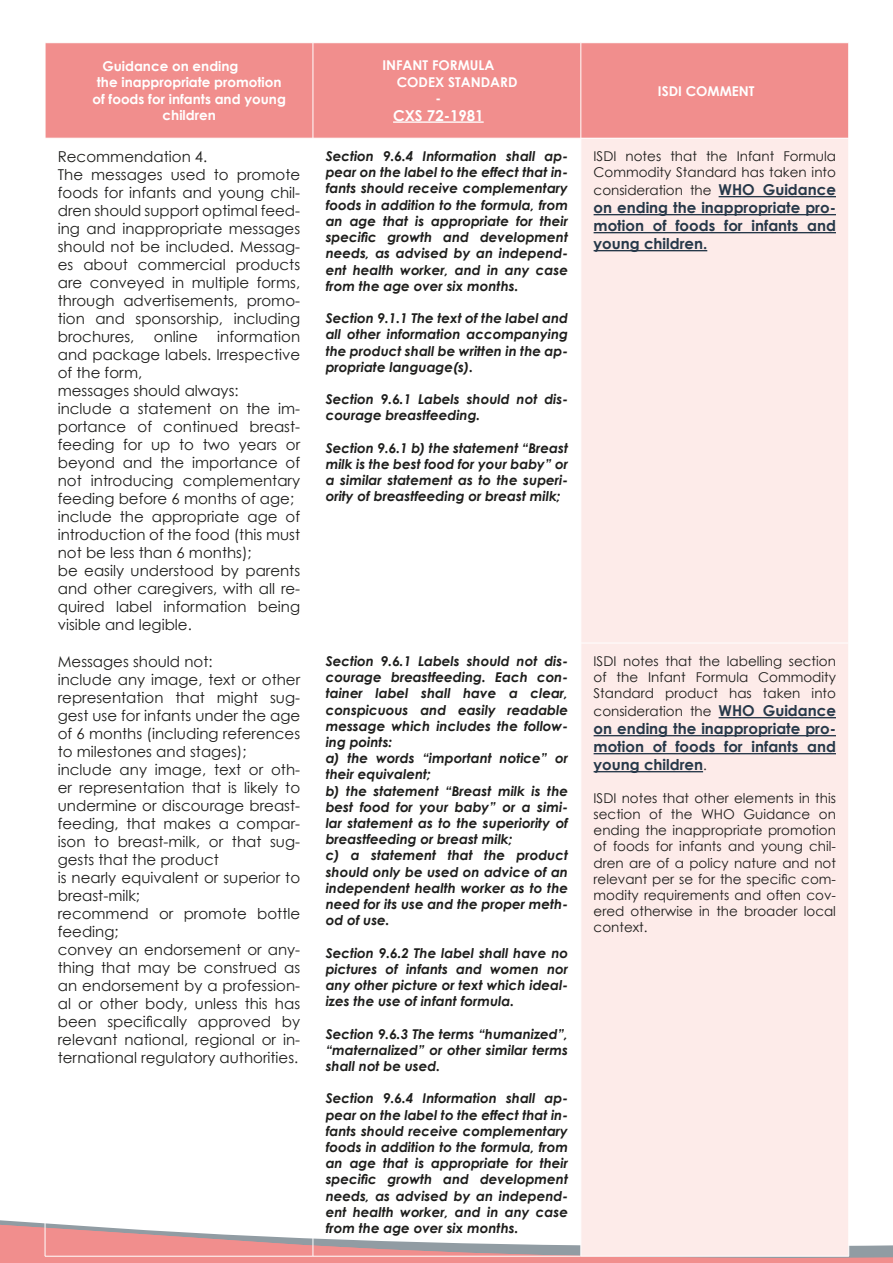
<style>
.page{position:relative;width:893px;height:1263px;background:#fff}
.page>*{position:absolute;margin:0;border:0;box-sizing:border-box;transform-origin:0 0}
.t1{font:15px/18px "Century Gothic";color:#1d1d1b}
.t2{font:700 15px/18px "Century Gothic";color:#263849;text-align:justify}
.t3{font:700 15px "Century Gothic";color:#fff}
.t4{font:italic 700 13.5px/16.2px "Century Gothic";color:#1d1d1b;text-align:justify}
.t5{font:13.5px/16.2px "Century Gothic";color:#1d1d1b;text-align:justify}
.t6{font:700 13.5px "Century Gothic";color:#fff}
.s1{font-weight:700;font-size:15px;color:#263849}
.s2{font-weight:400;font-size:13.5px;color:#1d1d1b}
</style>
<div class="page">
<svg style="left:0;top:1225px;width:893px;height:38px"></svg>
<div style="left:46px;top:43px;width:802px;height:95px;background:#f18e8d"></div>
<div style="left:582px;top:139px;width:266px;height:1117px;background:#fdebe9"></div>
<hr style="left:45px;top:643px;width:1px;height:613px;background:#fff">
<hr style="left:313px;top:643px;width:1px;height:613px;background:#fff">
<hr style="left:581px;top:643px;width:268px;height:1px;background:#fff">
<hr style="left:581px;top:643px;width:1px;height:613px;background:#fff">
<hr style="left:848px;top:643px;width:1px;height:613px;background:#fff">
<hr style="left:45px;top:1256px;width:268px;height:1px;background:#fff">
<hr style="left:313px;top:1256px;width:268px;height:1px;background:#fff">
<hr style="left:581px;top:1256px;width:268px;height:1px;background:#fff">
<hr style="left:313px;top:43px;width:1px;height:95px;background:#fff">
<hr style="left:581px;top:43px;width:1px;height:95px;background:#fff">
<hr style="left:393px;top:121px;width:91px;height:2px;background:#fff">
<hr style="left:719px;top:196px;width:117px;height:1px;background:#263849">
<hr style="left:594px;top:214px;width:242px;height:1px;background:#263849">
<hr style="left:594px;top:232px;width:242px;height:1px;background:#263849">
<hr style="left:594px;top:250px;width:113px;height:1px;background:#263849">
<hr style="left:719px;top:717px;width:117px;height:1px;background:#263849">
<hr style="left:594px;top:735px;width:242px;height:1px;background:#263849">
<hr style="left:594px;top:753px;width:242px;height:1px;background:#263849">
<hr style="left:594px;top:771px;width:109px;height:1px;background:#263849">
<p class="t6" style="left:102px;top:58px;width:138px">Guidance on ending</p>
<p class="t6" style="left:97px;top:74px;width:186px">the inappropriate promotion</p>
<p class="t6" style="left:92px;top:90px;width:195px">of foods for infants and young</p>
<p class="t6" style="left:163px;top:106px;width:55px">children</p>
<p class="t1" style="left:58px;top:148px;width:244px">Recommendation 4.<br>The messages used to promote foods for infants and young chil&shy;dren should support optimal feed&shy;ing and inappropriate messages should not be included. Messag&shy;es about commercial products are conveyed in multiple forms, through advertisements, promo&shy;tion and sponsorship, including brochures,</p>
<p class="t1" style="left:58px;top:328px;width:244px;text-indent:159px">information and package labels. Irrespective of the form,<br>messages should always:<br>include a statement on the im&shy;portance of continued breast&shy;feeding for up to two years or beyond and the importance of not introducing complementary feeding before 6 months of age; include the appropriate age of introduction of the food (this must not be less than 6 months);<br>be easily understood by parents and other caregivers, with all re&shy;quired label information being visible and legible.</p>
<p class="t1" style="left:154px;top:328px;width:45px">online</p>
<p class="t6" style="left:382px;top:57px;width:114px">INFANT FORMULA</p>
<p class="t6" style="left:397px;top:73px;width:122px">CODEX STANDARD</p>
<p class="t6" style="left:436px;top:89px;width:7px">-</p>
<p class="t3" style="left:393px;top:106px;width:92px">CXS 72-1981</p>
<p class="t4" style="left:326px;top:148px;width:244px">Section 9.6.4 Information shall ap&shy;pear on the label to the effect that in&shy;fants should receive complementary foods in addition to the formula, from an age that is appropriate for their specific growth and development needs, as advised by an independ&shy;ent health worker, and in any case from the age over six months.</p>
<p class="t4" style="left:326px;top:310px;width:244px">Section 9.1.1 The text of the label and all other information accompanying the product shall be written in the ap&shy;propriate language(s).</p>
<p class="t4" style="left:326px;top:391px;width:244px">Section 9.6.1 Labels should not dis&shy;courage breastfeeding.</p>
<p class="t4" style="left:326px;top:439px;width:244px">Section 9.6.1 b) the statement “Breast milk is the best food for your baby” or a similar statement as to the superi&shy;ority of breastfeeding or breast milk;</p>
<p class="t1" style="left:58px;top:652px;width:244px">Messages should not:<br>include any image, text or other representation that might sug&shy;gest use for infants under the age of 6 months (including references to milestones and stages); include any image, text or oth&shy;er representation that is likely to undermine or discourage breast&shy;feeding, that makes a compar&shy;ison to breast-milk, or that sug&shy;gests that the product<br>is nearly equivalent or superior to breast-milk;<br>recommend or promote bottle feeding;<br>convey an endorsement or any&shy;thing that may be construed as an endorsement by a profession&shy;al or other body, unless this has been specifically approved by relevant national, regional or in&shy;ternational regulatory authorities.</p>
<p class="t4" style="left:326px;top:652px;width:244px;text-align:left">Section 9.6.1 Labels should not dis&shy;courage breastfeeding. Each con&shy;tainer label shall have a clear, conspicuous and easily readable message which includes the follow&shy;ing points:<br>a) the words “important notice” or their equivalent;<br>b) the statement “Breast milk is the best food for your baby” or a simi&shy;lar statement as to the superiority of breastfeeding or breast milk;<br>c) a statement that the product should only be used on advice of an independent health worker as to the need for its use and the proper meth&shy;od of use.</p>
<p class="t4" style="left:326px;top:944px;width:244px">Section 9.6.2 The label shall have no pictures of infants and women nor any other picture or text which ideal&shy;izes the use of infant formula.</p>
<p class="t4" style="left:326px;top:1025px;width:244px">Section 9.6.3 The terms “humanized”, “maternalized” or other similar terms shall not be used.</p>
<p class="t4" style="left:326px;top:1090px;width:244px">Section 9.6.4 Information shall ap&shy;pear on the label to the effect that in&shy;fants should receive complementary foods in addition to the formula, from an age that is appropriate for their specific growth and development needs, as advised by an independ&shy;ent health worker, and in any case from the age over six months.</p>
<p class="t6" style="left:658px;top:82px;width:98px">ISDI COMMENT</p>
<p class="t5" style="left:594px;top:148px;width:244px">ISDI notes that the Infant Formula<br>Commodity Standard has taken into</p>
<p class="t5" style="left:594px;top:182px;width:244px">consideration the <span class="s1">WHO Guidance</span></p>
<p class="t2" style="left:594px;top:198px;width:244px">on ending the inappropriate pro&shy;motion of foods for infants and young children.</p>
<p class="t5" style="left:594px;top:653px;width:244px">ISDI notes that the labelling section of the Infant Formula Commodity Standard product has taken into</p>
<p class="t5" style="left:594px;top:703px;width:244px">consideration the <span class="s1">WHO Guidance</span></p>
<p class="t2" style="left:594px;top:719px;width:244px">on ending the inappropriate pro&shy;motion of foods for infants and young children<span class="s2">.</span></p>
<p class="t5" style="left:594px;top:789px;width:244px">ISDI notes that other elements in this section of the WHO Guidance on ending the inappropriate promotion of foods for infants and young chil&shy;dren are of a policy nature and not relevant per se for the specific com&shy;modity requirements and often cov&shy;ered otherwise in the broader local context.</p>
</div>
